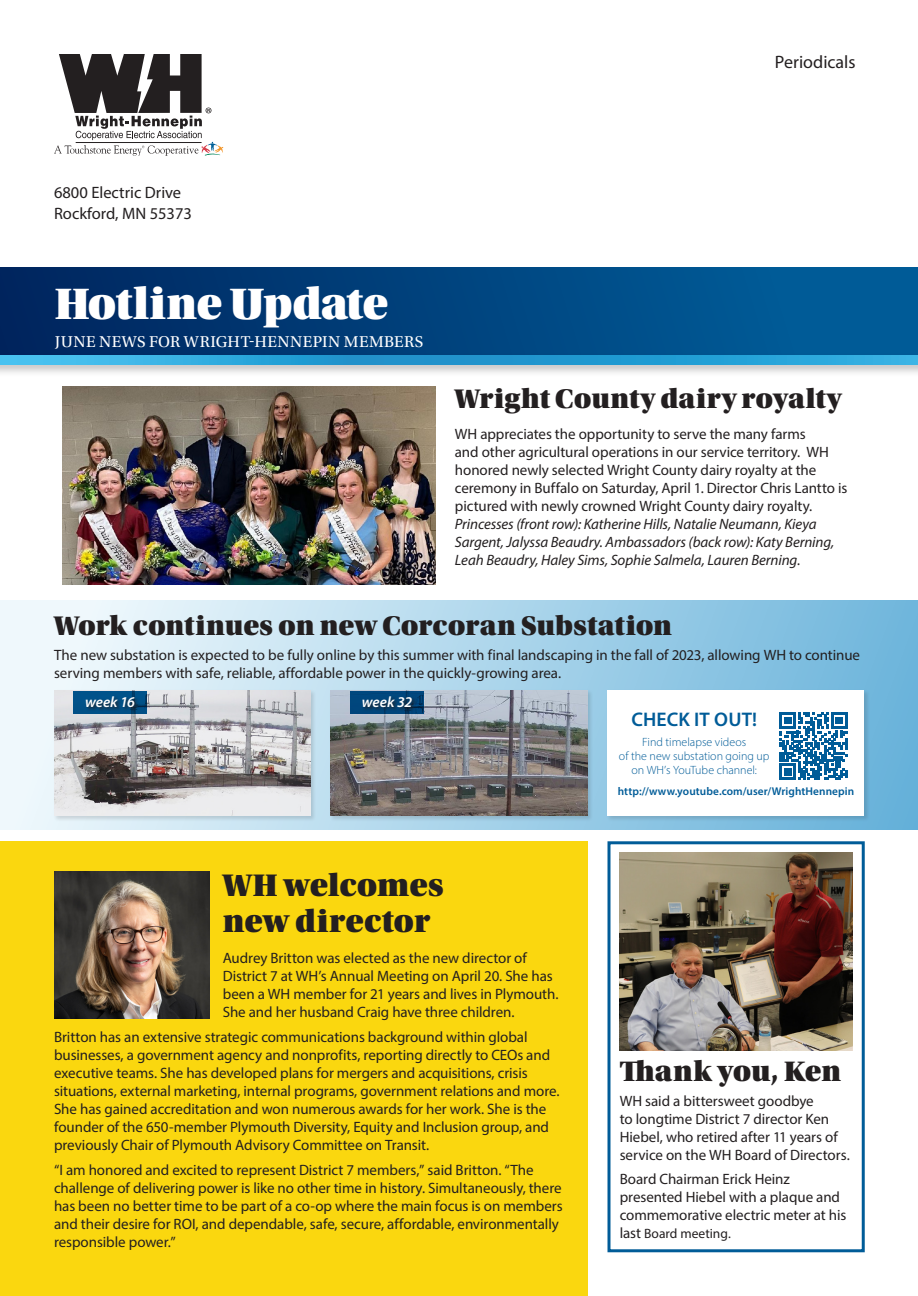
<style>
.page{position:relative;width:918px;height:1296px;background:#fff}
.page>*{position:absolute;margin:0;border:0;box-sizing:border-box;transform-origin:0 0}
.t1{font:46.5px "Utopia Std Black Headline";letter-spacing:-.015em;color:#fff}
.Headline_2{font:33px/36px "Utopia Std Black Headline";letter-spacing:.01em;color:#231f20}
.Headline_2-2{font:29.85px "Utopia Std Black Headline";letter-spacing:.005em;color:#231f20}
.Headline_2-3{font:28.5px "Utopia Std Black Headline";letter-spacing:.01em;color:#231f20}
.Body_Text{font:600 19.8px "Myriad Pro";letter-spacing:.01em;color:#005c98}
.t2{font:18px "Myriad Pro";color:#231f20}
.t3{font:16.5px/21px "Myriad Pro";color:#231f20}
.t4{font:16.5px "Utopia Std";letter-spacing:.03em;color:#fff}
.Body_Text-2{font:15px/18px "Myriad Pro";letter-spacing:-.005em;color:#231f20}
.Caption_white{font:italic 600 15px "Myriad Pro";letter-spacing:-.005em;color:#fff}
.Body_Text-3{font:13.5px "Myriad Pro";color:#231f20}
.Body_Text-4{font:300 12px/13.8px "Myriad Pro";color:#005c98;text-align:center}
.Body_Text-5{font:600 11.25px "Myriad Pro";letter-spacing:.005em;color:#005c98}
.s1{font-style:italic}
.s2{font-size:15px}
</style>
<div class="page">
<div style="left:0;top:267px;width:918px;height:89px;background:linear-gradient(to right,#00255e,#00629e)"></div>
<svg style="left:54px;top:54px;width:169px;height:102px"></svg>
<div style="left:0;top:352px;width:918px;height:25px;background:#231f20;opacity:.3"></div>
<svg style="left:0;top:356px;width:918px;height:8px;background:#2ba4d9"></svg>
<div style="left:0;top:841px;width:587px;height:455px;background:#fad70f"></div>
<div style="left:0;top:600px;width:918px;height:230px;background:linear-gradient(to right,#f8fdff,#6cb4db)"></div>
<img style="left:62px;top:386px;width:373px;height:199px">
<img style="left:620px;top:852px;width:233px;height:199px">
<div style="left:608px;top:841px;width:257px;height:411px;border:3px solid #005c98"></div>
<img style="left:54px;top:872px;width:155px;height:147px">
<div style="left:606px;top:689px;width:264px;height:133px;background:#231f20;opacity:.15"></div>
<div style="left:608px;top:691px;width:256px;height:125px;background:#fff"></div>
<svg style="left:780px;top:712px;width:67px;height:68px"></svg>
<div style="left:330px;top:689px;width:263px;height:133px;background:#231f20;opacity:.15"></div>
<img style="left:331px;top:691px;width:256px;height:125px">
<svg style="left:350px;top:691px;width:74px;height:23px"></svg>
<div style="left:362px;top:695px;width:55px;height:16px;background:#231f20;opacity:.75"></div>
<div style="left:53px;top:689px;width:263px;height:133px;background:#231f20;opacity:.15"></div>
<img style="left:54px;top:691px;width:256px;height:125px">
<svg style="left:73px;top:691px;width:74px;height:23px"></svg>
<div style="left:85px;top:695px;width:55px;height:16px;background:#231f20;opacity:.75"></div>
<p class="t2" style="left:775px;top:50px;width:82px">Periodicals</p>
<p class="t3" style="left:54px;top:182px;width:140px">6800 Electric Drive<br>Rockford, MN 55373</p>
<h1 class="t1" style="left:55px;top:280px;width:335px">Hotline Update</h1>
<p class="t4" style="left:55px;top:333px;width:370px">JUNE NEWS FOR WRIGHT-HENNEPIN MEMBERS</p>
<p class="Headline_2-3" style="left:455px;top:383px;width:388px">Wright County dairy royalty</p>
<p class="Body_Text-2" style="left:455px;top:425px;width:394px">WH appreciates the opportunity to serve the many farms<br>and other agricultural operations in our service territory. WH honored newly selected Wright County dairy royalty at the ceremony in Buffalo on Saturday, April 1. Director Chris Lantto is pictured with newly crowned Wright County dairy royalty.<br><span class="s1">Princesses (front row): Katherine Hills, Natalie Neumann, Kieya Sargent, Jalyssa Beaudry. Ambassadors (back row): Katy Berning, Leah Beaudry, Haley Sims, Sophie Salmela, Lauren Berning.</span></p>
<p class="Headline_2-3" style="left:54px;top:611px;width:620px">Work continues on new Corcoran Substation</p>
<p class="Body_Text-2" style="left:54px;top:646px;width:808px">The new substation is expected to be fully online by this summer with final landscaping in the fall of 2023, allowing WH to continue serving members with safe, reliable, affordable power in the quickly-growing area.</p>
<p class="Caption_white" style="left:85px;top:692px;width:51px">week 16</p>
<p class="Caption_white" style="left:362px;top:692px;width:52px">week 32</p>
<p class="Headline_2" style="left:223px;top:868px;width:222px">WH welcomes new director</p>
<p class="Body_Text-2" style="left:223px;top:949px;width:337px">Audrey Britton was elected as the new director of District 7 at WH’s Annual Meeting on April 20. She has been a WH member for 21 years and lives in Plymouth.<br>She and her husband Craig have three children.</p>
<p class="Body_Text-2" style="left:54px;top:1028px;width:507px">Britton has an extensive strategic communications background within global businesses, a government agency and nonprofits, reporting directly to CEOs and executive teams. She has developed plans for mergers and acquisitions, crisis situations, external marketing, internal programs, government relations and more.<br>She has gained accreditation and won numerous awards for her work. She is the founder of the 650-member Plymouth Diversity, Equity and Inclusion group, and previously Chair of Plymouth Advisory Committee on Transit.</p>
<p class="Body_Text-2" style="left:54px;top:1161px;width:510px">“I am honored and excited to represent District 7 members,” said Britton. “The challenge of delivering power is like no other time in history. Simultaneously, there has been no better time to be part of a co-op where the main focus is on members and their desire for ROI, and dependable, safe, secure, affordable, environmentally responsible power.”</p>
<p class="Body_Text" style="left:631px;top:707px;width:127px">CHECK IT OUT!</p>
<p class="Body_Text-4" style="left:619px;top:735px;width:152px">Find timelapse videos<br>of the new substation going up on WH’s YouTube channel:</p>
<p class="Body_Text-5" style="left:618px;top:785px;width:238px">http://www.youtube.com/user/WrightHennepin</p>
<p class="Headline_2-2" style="left:620px;top:1056px;width:223px">Thank you, Ken</p>
<p class="Body_Text-2" style="left:620px;top:1092px;width:232px">WH said a bittersweet goodbye<br>to longtime District 7 director Ken Hiebel, who retired after 11 years of service on the WH Board of Directors.</p>
<p class="Body_Text-2" style="left:620px;top:1170px;width:228px">Board Chairman Erick Heinz presented Hiebel with a plaque and commemorative electric meter at his</p>
<p class="Body_Text-3" style="left:620px;top:1225px;width:113px"><span class="s2">last</span> Board meeting.</p>
</div>
